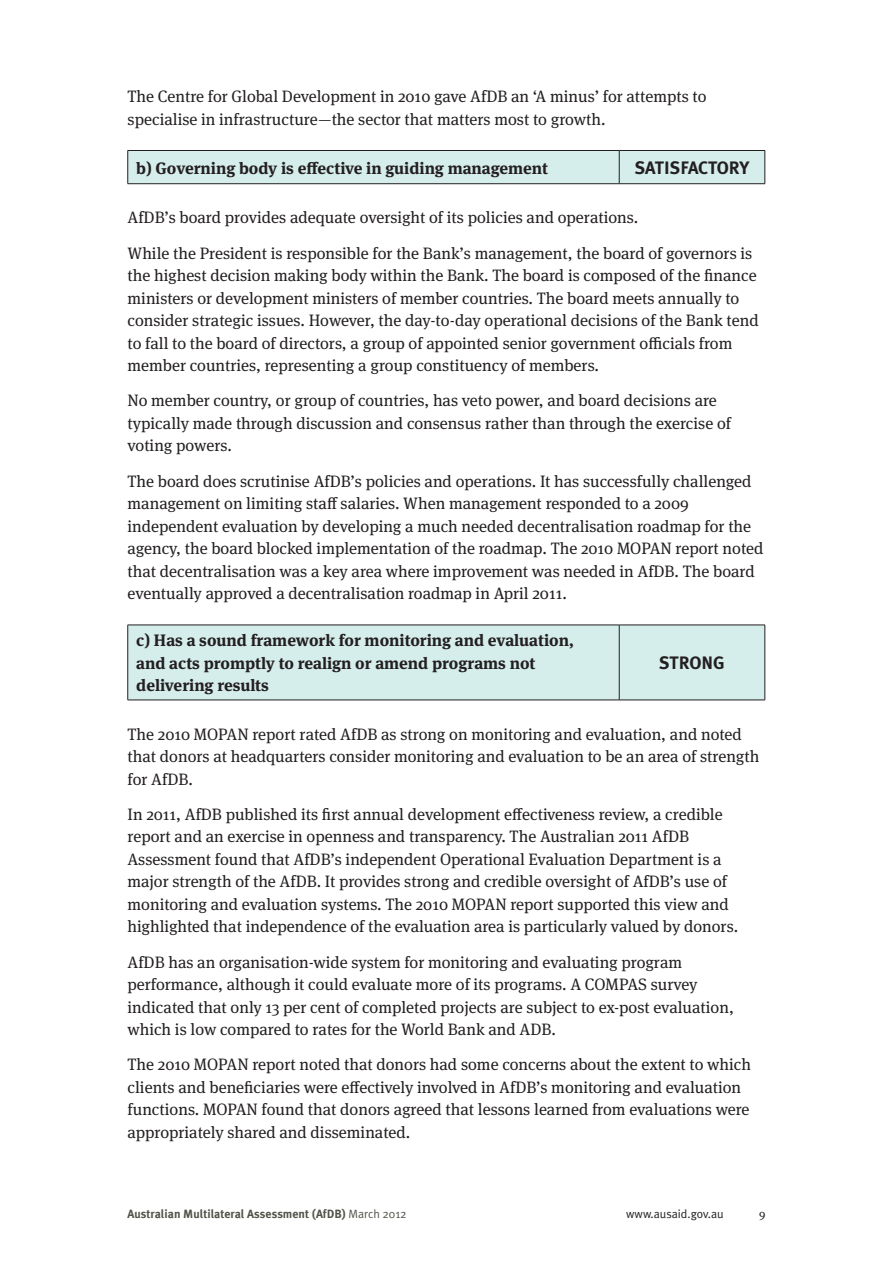
<style>
.page{position:relative;width:893px;height:1263px;background:#fff}
.page>*{position:absolute;margin:0;border:0;box-sizing:border-box;transform-origin:0 0}
._08bbbb_RIGHT_COLUMN{font:700 18px "Meta Plus";color:#231f20}
._04__BODY_TEXT{font:16.5px/22.5px "Meta Serif OT";color:#231f20}
._04__BODY_TEXT-2{font:700 16.5px/22.5px "Meta Serif OT";color:#231f20}
.t1{font:700 12px "Meta Plus";color:#53534a}
.t2{font:12px "Meta Plus Normal";color:#231f20}
.t3{font:12px "Meta Serif OT";color:#231f20}
.s1{font-family:"Meta Plus Normal";font-weight:400}
</style>
<div class="page">
<div style="left:128px;top:151px;width:637px;height:32px;background:#d5edeb"></div>
<hr style="left:128px;top:150px;width:491px;height:1px;background:#231f20">
<hr style="left:619px;top:150px;width:146px;height:1px;background:#231f20">
<hr style="left:619px;top:151px;width:1px;height:33px;background:#231f20">
<hr style="left:128px;top:183px;width:491px;height:1px;background:#231f20">
<hr style="left:619px;top:183px;width:146px;height:1px;background:#231f20">
<hr style="left:127px;top:151px;width:1px;height:33px;background:#231f20">
<hr style="left:765px;top:151px;width:1px;height:33px;background:#231f20">
<div style="left:128px;top:626px;width:637px;height:74px;background:#d5edeb"></div>
<hr style="left:128px;top:625px;width:491px;height:1px;background:#231f20">
<hr style="left:619px;top:625px;width:146px;height:1px;background:#231f20">
<hr style="left:619px;top:625px;width:1px;height:75px;background:#231f20">
<hr style="left:128px;top:700px;width:491px;height:1px;background:#231f20">
<hr style="left:619px;top:700px;width:146px;height:1px;background:#231f20">
<hr style="left:127px;top:625px;width:1px;height:75px;background:#231f20">
<hr style="left:765px;top:625px;width:1px;height:75px;background:#231f20">
<p class="_04__BODY_TEXT" style="left:128px;top:86px;width:580px">The Centre for Global Development in 2010 gave AfDB an ‘A minus’ for attempts to specialise in infrastructure—the sector that matters most to growth.</p>
<p class="_04__BODY_TEXT-2" style="left:136px;top:157px;width:413px">b) Governing body is effective in guiding management</p>
<p class="_08bbbb_RIGHT_COLUMN" style="left:635px;top:157px;width:116px">SATISFACTORY</p>
<p class="_04__BODY_TEXT" style="left:128px;top:207px;width:512px">AfDB’s board provides adequate oversight of its policies and operations.</p>
<p class="_04__BODY_TEXT" style="left:128px;top:242px;width:633px">While the President is responsible for the Bank’s management, the board of governors is the highest decision making body within the Bank. The board is composed of the finance ministers or development ministers of member countries. The board meets annually to consider strategic issues. However, the day-to-day operational decisions of the Bank tend to fall to the board of directors, a group of appointed senior government officials from member countries, representing a group constituency of members.</p>
<p class="_04__BODY_TEXT" style="left:128px;top:390px;width:605px">No member country, or group of countries, has veto power, and board decisions are typically made through discussion and consensus rather than through the exercise of voting powers.</p>
<p class="_04__BODY_TEXT" style="left:128px;top:470px;width:637px">The board does scrutinise AfDB’s policies and operations. It has successfully challenged management on limiting staff salaries. When management responded to a 2009 independent evaluation by developing a much needed decentralisation roadmap for the agency, the board blocked implementation of the roadmap. The 2010 MOPAN report noted that decentralisation was a key area where improvement was needed in AfDB. The board eventually approved a decentralisation roadmap in April 2011.</p>
<p class="_04__BODY_TEXT-2" style="left:136px;top:630px;width:439px">c) Has a sound framework for monitoring and evaluation, and acts promptly to realign or amend programs not delivering results</p>
<p class="_08bbbb_RIGHT_COLUMN" style="left:659px;top:653px;width:67px">STRONG</p>
<p class="_04__BODY_TEXT" style="left:128px;top:723px;width:633px">The 2010 MOPAN report rated AfDB as strong on monitoring and evaluation, and noted that donors at headquarters consider monitoring and evaluation to be an area of strength for AfDB.</p>
<p class="_04__BODY_TEXT" style="left:128px;top:803px;width:612px">In 2011, AfDB published its first annual development effectiveness review, a credible report and an exercise in openness and transparency. The Australian 2011 AfDB Assessment found that AfDB’s independent Operational Evaluation Department is a major strength of the AfDB. It provides strong and credible oversight of AfDB’s use of monitoring and evaluation systems. The 2010 MOPAN report supported this view and highlighted that independence of the evaluation area is particularly valued by donors.</p>
<p class="_04__BODY_TEXT" style="left:128px;top:951px;width:608px">AfDB has an organisation-wide system for monitoring and evaluating program performance, although it could evaluate more of its programs. A COMPAS survey indicated that only 13 per cent of completed projects are subject to ex-post evaluation, which is low compared to rates for the World Bank and ADB.</p>
<p class="_04__BODY_TEXT" style="left:128px;top:1054px;width:625px">The 2010 MOPAN report noted that donors had some concerns about the extent to which clients and beneficiaries were effectively involved in AfDB’s monitoring and evaluation functions. MOPAN found that donors agreed that lessons learned from evaluations were appropriately shared and disseminated.</p>
<p class="t1" style="left:128px;top:1207px;width:281px">Australian Multilateral Assessment (AfDB) <span class="s1">March 2012</span></p>
<p class="t2" style="left:626px;top:1207px;width:99px">www.ausaid.gov.au</p>
<p class="t3" style="left:759px;top:1207px;width:8px">9</p>
</div>
